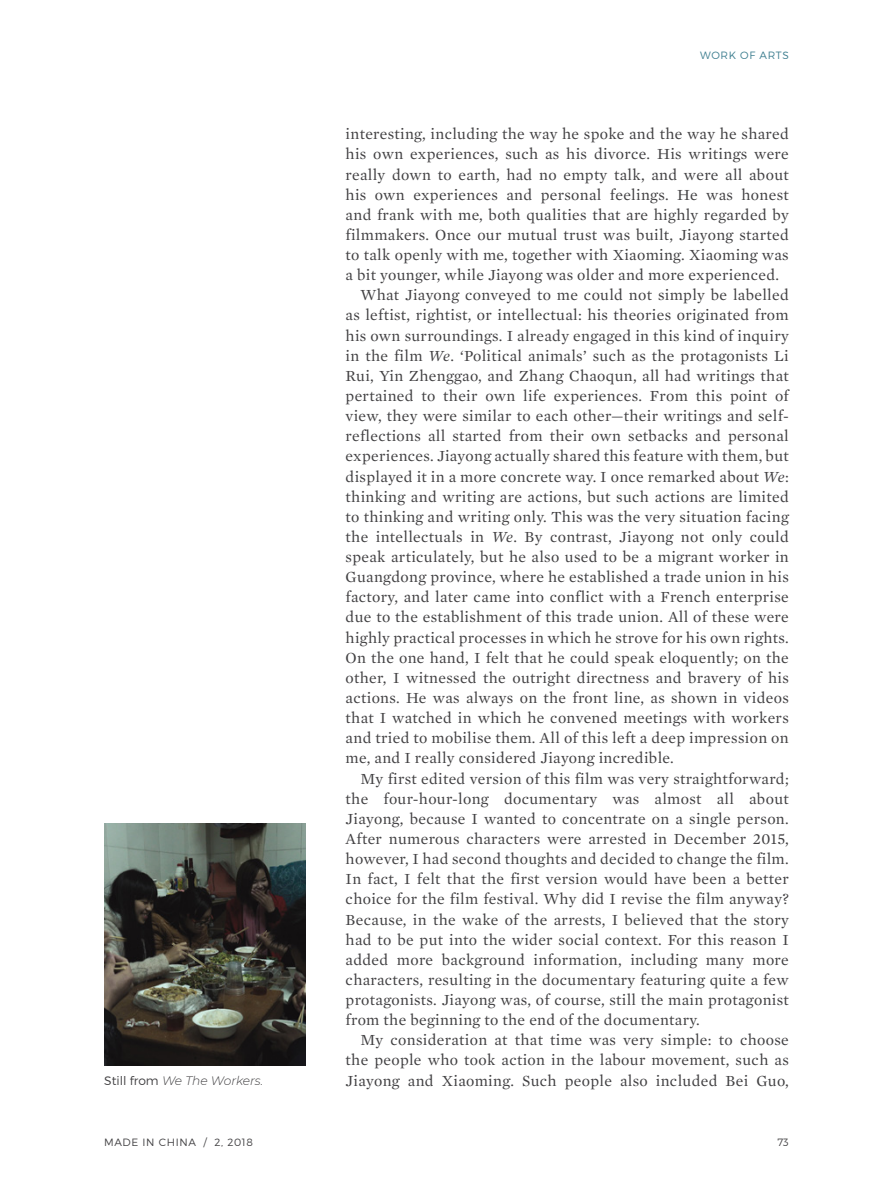
<style>
.page{position:relative;width:893px;height:1191px;background:#fff}
.page>*{position:absolute;margin:0;border:0;box-sizing:border-box;transform-origin:0 0}
.t1{font:15.75px "Mercury Text G1 Roman";letter-spacing:.02em;color:#414042}
.t2{font:italic 300 12.25px "Montserrat";letter-spacing:-.005em;color:#414042}
.t3{font:300 10.5px "Montserrat";letter-spacing:.06em;color:#414042}
.t4{font:300 10.5px "Montserrat";letter-spacing:.06em;color:#3d7e8f}
.s1{font-family:"Mercury Text G1";font-style:italic}
.s2{font-style:normal}
</style>
<div class="page">
<img style="left:104px;top:823px;width:202px;height:242px">
<p class="t4" style="left:700px;top:49px;width:90px">WORK OF ARTS</p>
<p class="t1" style="left:346px;top:125px;width:445px">interesting, including the way he spoke and the way he shared</p>
<p class="t1" style="left:346px;top:145px;width:445px">his own experiences, such as his divorce. His writings were</p>
<p class="t1" style="left:346px;top:165px;width:445px">really down to earth, had no empty talk, and were all about</p>
<p class="t1" style="left:346px;top:185px;width:445px">his own experiences and personal feelings. He was honest</p>
<p class="t1" style="left:346px;top:205px;width:445px">and frank with me, both qualities that are highly regarded by</p>
<p class="t1" style="left:346px;top:225px;width:445px">filmmakers. Once our mutual trust was built, Jiayong started</p>
<p class="t1" style="left:346px;top:245px;width:445px">to talk openly with me, together with Xiaoming. Xiaoming was</p>
<p class="t1" style="left:346px;top:266px;width:435px">a bit younger, while Jiayong was older and more experienced.</p>
<p class="t1" style="left:360px;top:286px;width:430px">What Jiayong conveyed to me could not simply be labelled</p>
<p class="t1" style="left:346px;top:306px;width:445px">as leftist, rightist, or intellectual: his theories originated from</p>
<p class="t1" style="left:346px;top:326px;width:445px">his own surroundings. I already engaged in this kind of inquiry</p>
<p class="t1" style="left:346px;top:346px;width:445px">in the film <span class="s1">We</span>. ‘Political animals’ such as the protagonists Li</p>
<p class="t1" style="left:346px;top:366px;width:445px">Rui, Yin Zhenggao, and Zhang Chaoqun, all had writings that</p>
<p class="t1" style="left:346px;top:386px;width:445px">pertained to their own life experiences. From this point of</p>
<p class="t1" style="left:346px;top:406px;width:445px">view, they were similar to each other—their writings and self-</p>
<p class="t1" style="left:346px;top:427px;width:445px">reflections all started from their own setbacks and personal</p>
<p class="t1" style="left:346px;top:447px;width:445px">experiences. Jiayong actually shared this feature with them, but</p>
<p class="t1" style="left:346px;top:467px;width:445px">displayed it in a more concrete way. I once remarked about <span class="s1">We</span>:</p>
<p class="t1" style="left:346px;top:487px;width:445px">thinking and writing are actions, but such actions are limited</p>
<p class="t1" style="left:346px;top:507px;width:445px">to thinking and writing only. This was the very situation facing</p>
<p class="t1" style="left:346px;top:527px;width:445px">the intellectuals in <span class="s1">We</span>. By contrast, Jiayong not only could</p>
<p class="t1" style="left:346px;top:547px;width:445px">speak articulately, but he also used to be a migrant worker in</p>
<p class="t1" style="left:346px;top:567px;width:445px">Guangdong province, where he established a trade union in his</p>
<p class="t1" style="left:346px;top:588px;width:445px">factory, and later came into conflict with a French enterprise</p>
<p class="t1" style="left:346px;top:608px;width:445px">due to the establishment of this trade union. All of these were</p>
<p class="t1" style="left:346px;top:628px;width:445px">highly practical processes in which he strove for his own rights.</p>
<p class="t1" style="left:346px;top:648px;width:445px">On the one hand, I felt that he could speak eloquently; on the</p>
<p class="t1" style="left:346px;top:668px;width:445px">other, I witnessed the outright directness and bravery of his</p>
<p class="t1" style="left:346px;top:688px;width:445px">actions. He was always on the front line, as shown in videos</p>
<p class="t1" style="left:346px;top:708px;width:445px">that I watched in which he convened meetings with workers</p>
<p class="t1" style="left:346px;top:728px;width:445px">and tried to mobilise them. All of this left a deep impression on</p>
<p class="t1" style="left:346px;top:749px;width:330px">me, and I really considered Jiayong incredible.</p>
<p class="t1" style="left:360px;top:769px;width:430px">My first edited version of this film was very straightforward;</p>
<p class="t1" style="left:346px;top:789px;width:445px">the four-hour-long documentary was almost all about</p>
<p class="t1" style="left:346px;top:809px;width:445px">Jiayong, because I wanted to concentrate on a single person.</p>
<p class="t1" style="left:346px;top:829px;width:445px">After numerous characters were arrested in December 2015,</p>
<p class="t1" style="left:346px;top:849px;width:445px">however, I had second thoughts and decided to change the film.</p>
<p class="t1" style="left:346px;top:869px;width:445px">In fact, I felt that the first version would have been a better</p>
<p class="t1" style="left:346px;top:890px;width:445px">choice for the film festival. Why did I revise the film anyway?</p>
<p class="t1" style="left:346px;top:910px;width:445px">Because, in the wake of the arrests, I believed that the story</p>
<p class="t1" style="left:346px;top:930px;width:445px">had to be put into the wider social context. For this reason I</p>
<p class="t1" style="left:346px;top:950px;width:445px">added more background information, including many more</p>
<p class="t1" style="left:346px;top:970px;width:445px">characters, resulting in the documentary featuring quite a few</p>
<p class="t1" style="left:346px;top:990px;width:445px">protagonists. Jiayong was, of course, still the main protagonist</p>
<p class="t1" style="left:346px;top:1010px;width:356px">from the beginning to the end of the documentary.</p>
<p class="t1" style="left:360px;top:1030px;width:430px">My consideration at that time was very simple: to choose</p>
<p class="t1" style="left:346px;top:1051px;width:445px">the people who took action in the labour movement, such as</p>
<p class="t2" style="left:104px;top:1072px;width:161px"><span class="s2">Still from</span> We The Workers.</p>
<p class="t1" style="left:346px;top:1071px;width:445px">Jiayong and Xiaoming. Such people also included Bei Guo,</p>
<p class="t3" style="left:104px;top:1135px;width:150px">MADE IN CHINA / 2, 2018</p>
<p class="t3" style="left:777px;top:1135px;width:13px">73</p>
</div>
